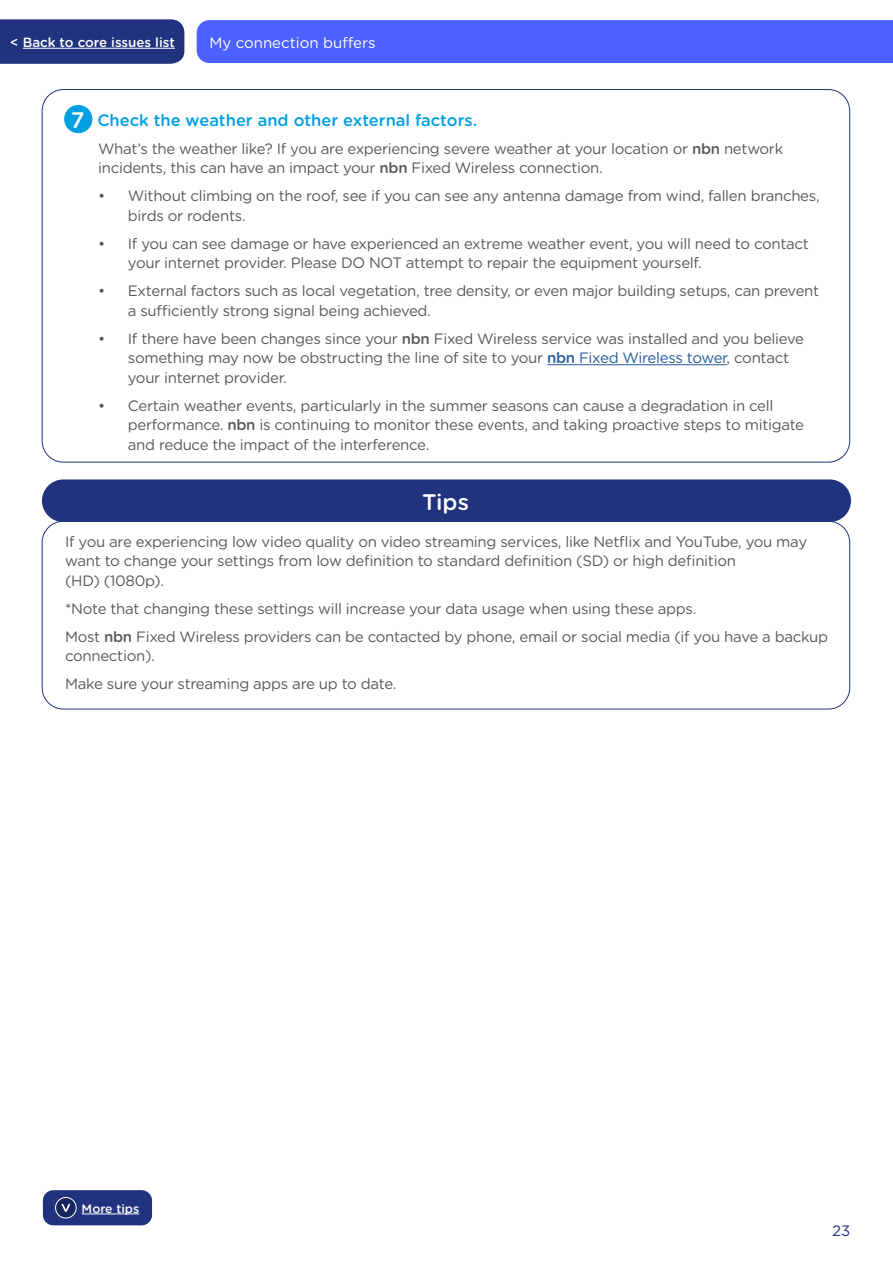
<style>
.page{position:relative;width:893px;height:1263px;background:#fff}
.page>*{position:absolute;margin:0;border:0;box-sizing:border-box;transform-origin:0 0}
.t1{font:500 22.5px "Gotham Rounded";color:#fff}
.t2{font:500 16.5px "Gotham Rounded";color:#009fe3}
.t3{font:15px/19.5px "Gotham Rounded";letter-spacing:-.02em;color:#58595b}
.t4{font:15px "Gotham Rounded";color:#fff}
.t5{font:15px "Gotham Rounded";color:#21327e}
.t6{font:500 13.35px "Gotham Rounded";color:#fff}
.t7{font:500 12.3px "Gotham Rounded";color:#fff}
.s1{font-size:22.5px;color:#fff}
.s2{font-weight:500}
.s3{font-weight:500;color:#275b9b}
.s4{color:#275b9b}
</style>
<div class="page">
<hr style="left:547px;top:364px;width:180px;height:1px;background:#275b9b">
<div style="left:64px;top:105px;width:28px;height:28px;background:#009fe3;border-radius:50%"></div>
<div style="left:43px;top:480px;width:807px;height:41px;background:#21327e;border-radius:21px"></div>
<div style="left:42px;top:479px;width:809px;height:43px;border:2px solid #21327e;border-radius:21px"></div>
<div style="left:197px;top:20px;width:696px;height:43px;background:#4c61ff"></div>
<svg style="left:0;top:19px;width:184px;height:45px;background:#263681"></svg>
<hr style="left:23px;top:48px;width:152px;height:1px;background:#fff">
<div style="left:43px;top:1190px;width:109px;height:35px;background:#21327e;border-radius:10px"></div>
<svg style="left:56px;top:1197px;width:20px;height:21px"></svg>
<svg style="left:62px;top:1204px;width:8px;height:8px"></svg>
<div style="left:55px;top:1197px;width:22px;height:21px;border:1px solid #fff;border-radius:50%"></div>
<hr style="left:82px;top:1213px;width:57px;height:1px;background:#fff">
<p class="t6" style="left:10px;top:33px;width:166px">&lt; Back to core issues list</p>
<p class="t4" style="left:209px;top:32px;width:168px">My connection buffers</p>
<p class="t2" style="left:71px;top:108px;width:408px"><span class="s1">7</span> Check the weather and other external factors.</p>
<p class="t3" style="left:98px;top:138px;width:687px">What’s the weather like? If you are experiencing severe weather at your location or <span class="s2">nbn</span> network incidents, this can have an impact your <span class="s2">nbn</span> Fixed Wireless connection.</p>
<p class="t3" style="left:128px;top:185px;width:693px;text-indent:-30px">• Without climbing on the roof, see if you can see any antenna damage from wind, fallen branches, birds or rodents.</p>
<p class="t3" style="left:128px;top:233px;width:682px;text-indent:-30px">• If you can see damage or have experienced an extreme weather event, you will need to contact your internet provider. Please DO NOT attempt to repair the equipment yourself.</p>
<p class="t3" style="left:128px;top:280px;width:693px;text-indent:-30px">• External factors such as local vegetation, tree density, or even major building setups, can prevent a sufficiently strong signal being achieved.</p>
<p class="t3" style="left:128px;top:328px;width:678px;text-indent:-30px">• If there have been changes since your <span class="s2">nbn</span> Fixed Wireless service was installed and you believe something may now be obstructing the line of site to your <span class="s3">nbn</span> <span class="s4">Fixed Wireless tower</span>, contact your internet provider.</p>
<p class="t3" style="left:128px;top:395px;width:678px;text-indent:-30px">• Certain weather events, particularly in the summer seasons can cause a degradation in cell performance. <span class="s2">nbn</span> is continuing to monitor these events, and taking proactive steps to mitigate and reduce the impact of the interference.</p>
<h1 class="t1" style="left:422px;top:486px;width:48px">Tips</h1>
<p class="t3" style="left:65px;top:531px;width:744px">If you are experiencing low video quality on video streaming services, like Netflix and YouTube, you may want to change your settings from low definition to standard definition (SD) or high definition<br>(HD) (1080p).</p>
<p class="t3" style="left:65px;top:593px;width:764px;line-height:28px">*Note that changing these settings will increase your data usage when using these apps.<br>Most <span class="s2">nbn</span> Fixed Wireless providers can be contacted by phone, email or social media (if you have a backup</p>
<p class="t3" style="left:65px;top:641px;width:333px;line-height:28px">connection).<br>Make sure your streaming apps are up to date.</p>
<p class="t7" style="left:82px;top:1199px;width:59px">More tips</p>
<p class="t5" style="left:832px;top:1220px;width:20px">23</p>
</div>
